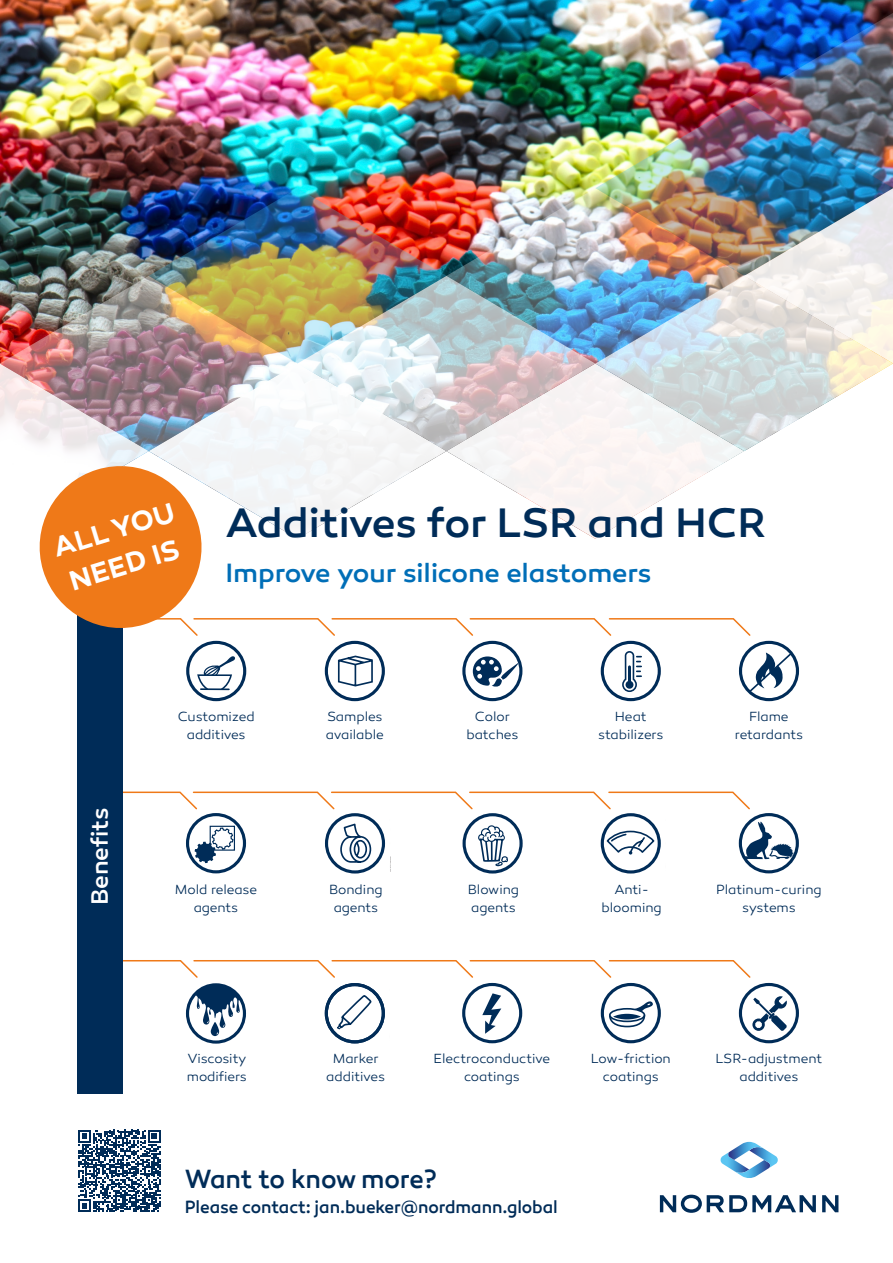
<style>
.page{position:relative;width:893px;height:1263px;background:#fff}
.page>*{position:absolute;margin:0;border:0;box-sizing:border-box;transform-origin:0 0}
.t1{font:500 42px "Canaro";letter-spacing:-.005em;color:#002c58}
.t2{font:600 28.35px/36.8px "Canaro";color:#fff}
.t3{font:500 27px "Canaro";letter-spacing:-.005em;color:#006eb7}
.t4{font:500 26.85px "Canaro";letter-spacing:-.01em;color:#002c58;scale:.94 1}
.t5{font:500 24px "Canaro";letter-spacing:-.005em;color:#fff}
.t6{font:500 18px "Canaro";letter-spacing:-.005em;color:#002c58;scale:.94 1}
.t7{font:300 13.5px/18px "Canaro";letter-spacing:-.005em;color:#002c58;text-align:center}
</style>
<div class="page">
<img style="left:0;top:0;width:893px;height:13px">
<svg style="left:123px;top:960px;width:628px;height:18px"></svg>
<div style="left:186px;top:641px;width:60px;height:60px;border:3px solid #002c58;border-radius:50%"></div>
<svg style="left:196px;top:656px;width:39px;height:35px"></svg>
<div style="left:739px;top:813px;width:60px;height:60px;border:3px solid #002c58;border-radius:50%"></div>
<svg style="left:744px;top:821px;width:50px;height:38px"></svg>
<div style="left:325px;top:641px;width:60px;height:60px;border:3px solid #002c58;border-radius:50%"></div>
<svg style="left:337px;top:655px;width:36px;height:32px"></svg>
<div style="left:462px;top:641px;width:60px;height:60px;border:3px solid #002c58;border-radius:50%"></div>
<svg style="left:473px;top:656px;width:45px;height:31px"></svg>
<div style="left:601px;top:641px;width:60px;height:60px;border:3px solid #002c58;border-radius:50%"></div>
<svg style="left:622px;top:651px;width:19px;height:41px"></svg>
<div style="left:739px;top:641px;width:60px;height:60px;border:3px solid #002c58;border-radius:50%"></div>
<svg style="left:747px;top:651px;width:46px;height:43px"></svg>
<svg style="left:195px;top:825px;width:41px;height:38px"></svg>
<div style="left:186px;top:813px;width:60px;height:60px;border:3px solid #002c58;border-radius:50%"></div>
<div style="left:325px;top:813px;width:60px;height:60px;border:3px solid #002c58;border-radius:50%"></div>
<svg style="left:340px;top:824px;width:32px;height:39px"></svg>
<div style="left:463px;top:813px;width:60px;height:60px;border:3px solid #002c58;border-radius:50%"></div>
<svg style="left:477px;top:825px;width:32px;height:42px"></svg>
<div style="left:601px;top:813px;width:60px;height:60px;border:3px solid #002c58;border-radius:50%"></div>
<svg style="left:605px;top:830px;width:51px;height:25px"></svg>
<div style="left:186px;top:983px;width:60px;height:61px;border:3px solid #002c58;border-radius:50%"></div>
<svg style="left:195px;top:985px;width:46px;height:49px"></svg>
<div style="left:325px;top:983px;width:60px;height:60px;border:3px solid #002c58;border-radius:50%"></div>
<svg style="left:337px;top:995px;width:35px;height:35px"></svg>
<div style="left:462px;top:983px;width:60px;height:60px;border:3px solid #002c58;border-radius:50%"></div>
<svg style="left:482px;top:993px;width:19px;height:41px"></svg>
<div style="left:601px;top:983px;width:60px;height:60px;border:3px solid #002c58;border-radius:50%"></div>
<svg style="left:608px;top:1001px;width:46px;height:27px"></svg>
<svg style="left:123px;top:791px;width:627px;height:19px"></svg>
<div style="left:78px;top:598px;width:45px;height:495px;background:#002c58"></div>
<div style="left:739px;top:983px;width:60px;height:60px;border:3px solid #002c58;border-radius:50%"></div>
<svg style="left:752px;top:996px;width:35px;height:35px"></svg>
<img style="left:0;top:13px;width:893px;height:624px">
<svg style="left:78px;top:1130px;width:83px;height:82px"></svg>
<svg style="left:720px;top:1142px;width:58px;height:36px"></svg>
<svg style="left:660px;top:1195px;width:156px;height:18px"></svg>
<svg style="left:822px;top:1195px;width:16px;height:17px"></svg>
<p class="t2" style="left:48px;top:530px;width:128px;rotate:-17deg">ALL YOU<br>NEED IS</p>
<p class="t1" style="left:225px;top:498px;width:542px">Additives for LSR and HCR</p>
<p class="t3" style="left:225px;top:557px;width:428px">Improve your silicone elastomers</p>
<p class="t5" style="left:85px;top:905px;width:99px;rotate:-90deg">Benefits</p>
<p class="t7" style="left:178px;top:708px;width:78px">Customized additives</p>
<p class="t7" style="left:326px;top:708px;width:59px;text-align:left">Samples available</p>
<p class="t7" style="left:735px;top:708px;width:70px">Flame retardants</p>
<p class="t7" style="left:475px;top:708px;width:37px">Color</p>
<p class="t7" style="left:466px;top:726px;width:54px">batches</p>
<p class="t7" style="left:598px;top:708px;width:67px">Heat stabilizers</p>
<p class="t7" style="left:175px;top:881px;width:84px">Mold release</p>
<p class="t7" style="left:194px;top:899px;width:46px">agents</p>
<p class="t7" style="left:329px;top:881px;width:55px">Bonding</p>
<p class="t7" style="left:334px;top:899px;width:46px">agents</p>
<p class="t7" style="left:468px;top:881px;width:53px">Blowing</p>
<p class="t7" style="left:471px;top:899px;width:46px">agents</p>
<p class="t7" style="left:614px;top:881px;width:36px">Anti-</p>
<p class="t7" style="left:602px;top:899px;width:62px">blooming</p>
<p class="t7" style="left:716px;top:881px;width:107px">Platinum-curing</p>
<p class="t7" style="left:742px;top:899px;width:55px">systems</p>
<p class="t7" style="left:187px;top:1049px;width:62px;text-align:left">Viscosity modifiers</p>
<p class="t7" style="left:433px;top:1049px;width:118px">Electroconductive coatings</p>
<p class="t7" style="left:591px;top:1049px;width:81px">Low-friction</p>
<p class="t7" style="left:333px;top:1049px;width:48px">Marker</p>
<p class="t7" style="left:326px;top:1067px;width:60px">additives</p>
<p class="t7" style="left:603px;top:1067px;width:57px">coatings</p>
<p class="t4" style="left:185px;top:1162px;width:270px">Want to know more?</p>
<p class="t6" style="left:185px;top:1196px;width:398px">Please contact: jan.bueker@nordmann.global</p>
<p class="t7" style="left:715px;top:1049px;width:109px">LSR-adjustment additives</p>
</div>
